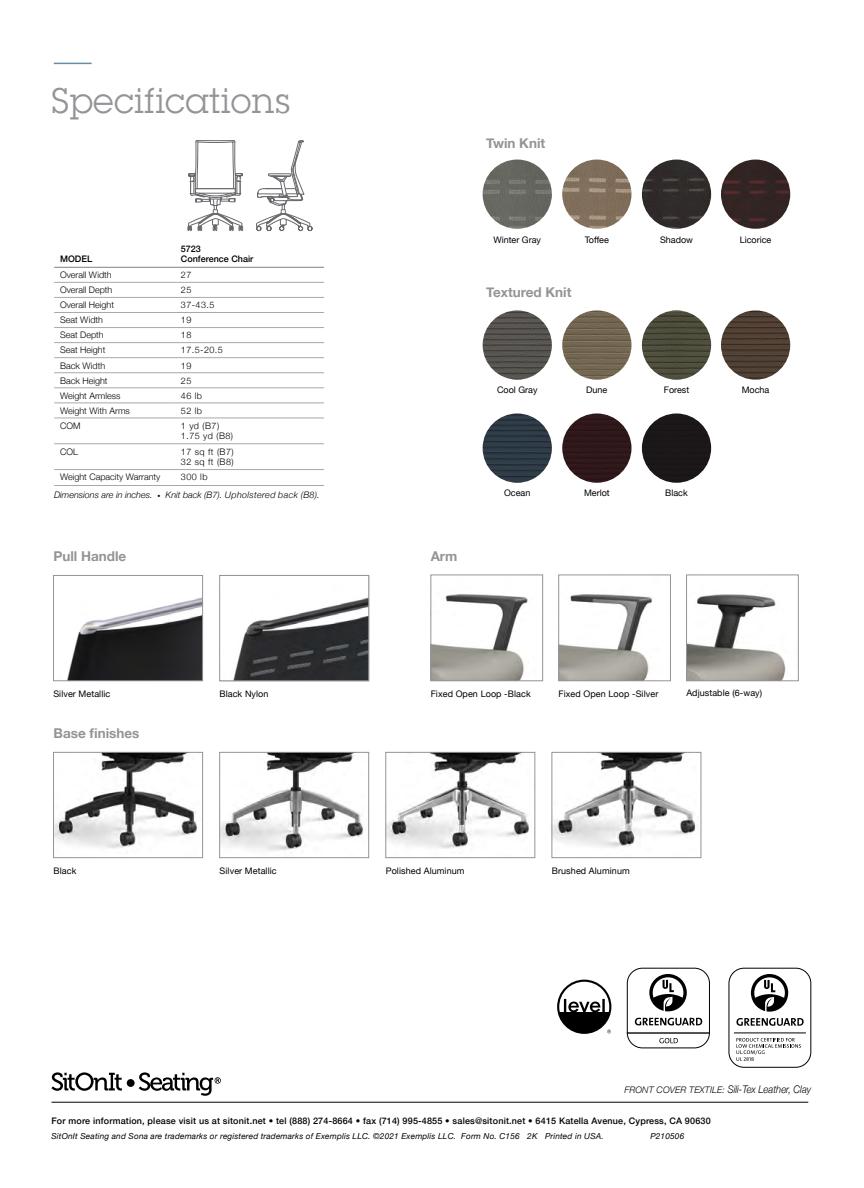
<style>
.page{position:relative;width:864px;height:1188px;background:#fff}
.page>*{position:absolute;margin:0;border:0;box-sizing:border-box;transform-origin:0 0}
.t1{font:34.5px "Lubalin Graph Std";letter-spacing:.025em;color:#939497}
.t2{font:700 13.5px "Helvetica Neue";color:#939497}
.t3{font:italic 300 10.5px "Helvetica Neue";color:#000;scale:.9 1}
.t4{font:9px "Helvetica Neue";letter-spacing:.01em;color:#000}
.t5{font:300 9px/10.5px "Helvetica Neue";color:#000}
.t6{font:500 9px "Helvetica Neue";letter-spacing:.02em;color:#000}
.t7{font:italic 300 9px/17.2px "Helvetica Neue";color:#000}
.t8{font:300 9px/10.5px "Helvetica Neue";letter-spacing:.05em;color:#000}
.t9{font:500 9px/10.5px "Helvetica Neue";color:#000}
.t10{font:italic 8.25px "Helvetica Neue";letter-spacing:.02em;color:#000}
.s1{font-style:normal}
.s2{font-size:6px}
.s3{font-size:9px}
</style>
<div class="page">
<hr style="left:51px;top:1102px;width:757px;height:1px;background:#000">
<svg style="left:51px;top:1072px;width:170px;height:24px"></svg>
<hr style="left:54px;top:63px;width:38px;height:1px;background:#678ca4">
<hr style="left:54px;top:282px;width:121px;height:1px;background:#a7a9ac">
<hr style="left:175px;top:282px;width:149px;height:1px;background:#a7a9ac">
<hr style="left:54px;top:297px;width:121px;height:1px;background:#a7a9ac">
<hr style="left:175px;top:297px;width:149px;height:1px;background:#a7a9ac">
<hr style="left:54px;top:312px;width:121px;height:1px;background:#a7a9ac">
<hr style="left:175px;top:312px;width:149px;height:1px;background:#a7a9ac">
<hr style="left:54px;top:327px;width:121px;height:1px;background:#a7a9ac">
<hr style="left:175px;top:327px;width:149px;height:1px;background:#a7a9ac">
<hr style="left:54px;top:342px;width:121px;height:1px;background:#a7a9ac">
<hr style="left:175px;top:342px;width:149px;height:1px;background:#a7a9ac">
<hr style="left:54px;top:357px;width:121px;height:1px;background:#a7a9ac">
<hr style="left:175px;top:357px;width:149px;height:1px;background:#a7a9ac">
<hr style="left:54px;top:372px;width:121px;height:1px;background:#a7a9ac">
<hr style="left:175px;top:372px;width:149px;height:1px;background:#a7a9ac">
<hr style="left:54px;top:388px;width:121px;height:1px;background:#a7a9ac">
<hr style="left:175px;top:388px;width:149px;height:1px;background:#a7a9ac">
<hr style="left:54px;top:403px;width:121px;height:1px;background:#a7a9ac">
<hr style="left:175px;top:403px;width:149px;height:1px;background:#a7a9ac">
<hr style="left:54px;top:418px;width:121px;height:1px;background:#a7a9ac">
<hr style="left:175px;top:418px;width:149px;height:1px;background:#a7a9ac">
<hr style="left:54px;top:443px;width:121px;height:1px;background:#a7a9ac">
<hr style="left:175px;top:443px;width:149px;height:1px;background:#a7a9ac">
<hr style="left:54px;top:469px;width:121px;height:1px;background:#a7a9ac">
<hr style="left:175px;top:469px;width:149px;height:1px;background:#a7a9ac">
<hr style="left:54px;top:485px;width:121px;height:1px;background:#a7a9ac">
<hr style="left:175px;top:485px;width:149px;height:1px;background:#a7a9ac">
<hr style="left:54px;top:267px;width:121px;height:1px;background:#808285">
<hr style="left:175px;top:267px;width:149px;height:1px;background:#808285">
<div style="left:729px;top:968px;width:82px;height:100px;border:1px solid #000;border-radius:15px"></div>
<svg style="left:751px;top:974px;width:37px;height:38px"></svg>
<svg style="left:736px;top:1038px;width:65px;height:23px"></svg>
<hr style="left:734px;top:1032px;width:72px;height:1px;background:#000">
<svg style="left:736px;top:1018px;width:68px;height:8px"></svg>
<div style="left:627px;top:968px;width:83px;height:80px;border:1px solid #000;border-radius:15px"></div>
<hr style="left:627px;top:1032px;width:82px;height:2px;background:#000">
<svg style="left:659px;top:1038px;width:19px;height:5px"></svg>
<svg style="left:649px;top:974px;width:38px;height:38px"></svg>
<svg style="left:635px;top:1018px;width:67px;height:7px"></svg>
<svg style="left:557px;top:980px;width:54px;height:54px"></svg>
<svg style="left:187px;top:140px;width:126px;height:91px"></svg>
<img style="left:67px;top:597px;width:134px;height:82px">
<div style="left:53px;top:575px;width:150px;height:106px;border:1px solid #939497"></div>
<img style="left:233px;top:597px;width:134px;height:82px">
<div style="left:219px;top:575px;width:150px;height:106px;border:1px solid #939497"></div>
<img style="left:55px;top:754px;width:143px;height:95px">
<div style="left:53px;top:752px;width:150px;height:106px;border:1px solid #939497"></div>
<img style="left:221px;top:754px;width:142px;height:97px">
<div style="left:219px;top:752px;width:150px;height:106px;border:1px solid #939497"></div>
<img style="left:388px;top:754px;width:141px;height:95px">
<div style="left:386px;top:752px;width:149px;height:106px;border:1px solid #939497"></div>
<img style="left:554px;top:754px;width:144px;height:94px">
<div style="left:552px;top:752px;width:149px;height:106px;border:1px solid #939497"></div>
<img style="left:483px;top:160px;width:69px;height:69px;border-radius:35px">
<img style="left:642px;top:160px;width:69px;height:69px;border-radius:35px">
<img style="left:562px;top:160px;width:70px;height:69px;border-radius:35px">
<img style="left:721px;top:160px;width:69px;height:69px;border-radius:35px">
<img style="left:483px;top:414px;width:69px;height:69px;border-radius:35px">
<div style="left:642px;top:414px;width:69px;height:69px;background:#1b1719;border-radius:35px"></div>
<img style="left:562px;top:414px;width:70px;height:69px;border-radius:35px">
<img style="left:483px;top:310px;width:69px;height:70px;border-radius:35px">
<img style="left:642px;top:310px;width:69px;height:70px;border-radius:35px">
<img style="left:562px;top:310px;width:70px;height:70px;border-radius:35px">
<img style="left:721px;top:310px;width:69px;height:70px;border-radius:35px">
<img style="left:433px;top:594px;width:95px;height:85px">
<div style="left:431px;top:575px;width:112px;height:106px;border:1px solid #939497"></div>
<img style="left:688px;top:594px;width:98px;height:85px">
<div style="left:686px;top:575px;width:113px;height:106px;border:1px solid #939497"></div>
<img style="left:561px;top:594px;width:92px;height:85px">
<div style="left:559px;top:575px;width:112px;height:106px;border:1px solid #939497"></div>
<h1 class="t1" style="left:52px;top:79px;width:240px">Specifications</h1>
<p class="t6" style="left:60px;top:252px;width:34px">MODEL</p>
<p class="t9" style="left:181px;top:243px;width:74px">5723<br>Conference Chair</p>
<p class="t5" style="left:60px;top:269px;width:53px">Overall Width</p>
<p class="t5" style="left:181px;top:269px;width:12px">27</p>
<p class="t5" style="left:60px;top:284px;width:54px">Overall Depth</p>
<p class="t5" style="left:181px;top:284px;width:12px">25</p>
<p class="t5" style="left:60px;top:299px;width:56px">Overall Height</p>
<p class="t5" style="left:181px;top:299px;width:35px">37-43.5</p>
<p class="t5" style="left:60px;top:314px;width:44px">Seat Width</p>
<p class="t5" style="left:181px;top:314px;width:12px">19</p>
<p class="t5" style="left:60px;top:329px;width:45px">Seat Depth</p>
<p class="t5" style="left:181px;top:329px;width:12px">18</p>
<p class="t5" style="left:60px;top:344px;width:47px">Seat Height</p>
<p class="t5" style="left:181px;top:344px;width:43px">17.5-20.5</p>
<p class="t5" style="left:60px;top:359px;width:47px">Back Width</p>
<p class="t5" style="left:181px;top:359px;width:12px">19</p>
<p class="t5" style="left:60px;top:375px;width:49px">Back Height</p>
<p class="t5" style="left:181px;top:375px;width:12px">25</p>
<p class="t5" style="left:60px;top:390px;width:62px">Weight Armless</p>
<p class="t5" style="left:181px;top:390px;width:23px">46 lb</p>
<p class="t5" style="left:60px;top:405px;width:71px">Weight With Arms</p>
<p class="t5" style="left:181px;top:405px;width:23px">52 lb</p>
<p class="t5" style="left:60px;top:420px;width:22px">COM</p>
<p class="t5" style="left:181px;top:420px;width:54px">1 yd (B7)<br>1.75 yd (B8)</p>
<p class="t5" style="left:60px;top:446px;width:19px">COL</p>
<p class="t8" style="left:181px;top:446px;width:54px">17 sq ft (B7)<br>32 sq ft (B8)</p>
<p class="t5" style="left:60px;top:471px;width:102px">Weight Capacity Warranty</p>
<p class="t7" style="left:54px;top:468px;width:267px;text-indent:127px"><span class="s1">300 lb<br></span>Dimensions are in inches. <span class="s2">•</span> Knit back (B7). Upholstered back (B8).</p>
<h2 class="t2" style="left:53px;top:546px;width:74px">Pull Handle</h2>
<p class="t4" style="left:53px;top:687px;width:59px">Silver Metallic</p>
<p class="t4" style="left:219px;top:687px;width:51px">Black Nylon</p>
<h2 class="t2" style="left:54px;top:723px;width:87px">Base finishes</h2>
<h2 class="t2" style="left:486px;top:132px;width:60px">Twin Knit</h2>
<p class="t4" style="left:493px;top:234px;width:49px">Winter Gray</p>
<p class="t4" style="left:585px;top:234px;width:26px">Toffee</p>
<p class="t4" style="left:660px;top:234px;width:34px">Shadow</p>
<h2 class="t2" style="left:486px;top:282px;width:87px">Textured Knit</h2>
<p class="t4" style="left:740px;top:234px;width:33px">Licorice</p>
<p class="t4" style="left:497px;top:383px;width:42px">Cool Gray</p>
<p class="t4" style="left:586px;top:383px;width:23px">Dune</p>
<p class="t4" style="left:664px;top:383px;width:27px">Forest</p>
<p class="t4" style="left:742px;top:383px;width:29px">Mocha</p>
<h2 class="t2" style="left:431px;top:546px;width:28px">Arm</h2>
<p class="t4" style="left:504px;top:486px;width:28px">Ocean</p>
<p class="t4" style="left:584px;top:486px;width:27px">Merlot</p>
<p class="t4" style="left:665px;top:486px;width:24px">Black</p>
<p class="t4" style="left:431px;top:687px;width:102px">Fixed Open Loop -Black</p>
<p class="t4" style="left:559px;top:687px;width:101px">Fixed Open Loop -Silver</p>
<p class="t4" style="left:686px;top:686px;width:77px">Adjustable (6-way)</p>
<p class="t4" style="left:54px;top:864px;width:24px">Black</p>
<p class="t4" style="left:220px;top:864px;width:59px">Silver Metallic</p>
<p class="t4" style="left:386px;top:864px;width:80px">Polished Aluminum</p>
<p class="t4" style="left:552px;top:864px;width:79px">Brushed Aluminum</p>
<p class="t3" style="left:625px;top:1081px;width:209px"><span class="s3">FRONT COVER TEXTILE:</span> Sili-Tex Leather, Clay</p>
<p class="t6" style="left:51px;top:1114px;width:661px">For more information, please visit us at sitonit.net • tel (888) 274-8664 • fax (714) 995-4855 • sales@sitonit.net • 6415 Katella Avenue, Cypress, CA 90630</p>
<p class="t10" style="left:51px;top:1131px;width:554px">SitOnIt Seating and Sona are trademarks or registered trademarks of Exemplis LLC. ©2021 Exemplis LLC. Form No. C156 2K Printed in USA.</p>
<p class="t10" style="left:650px;top:1131px;width:35px">P210506</p>
</div>
